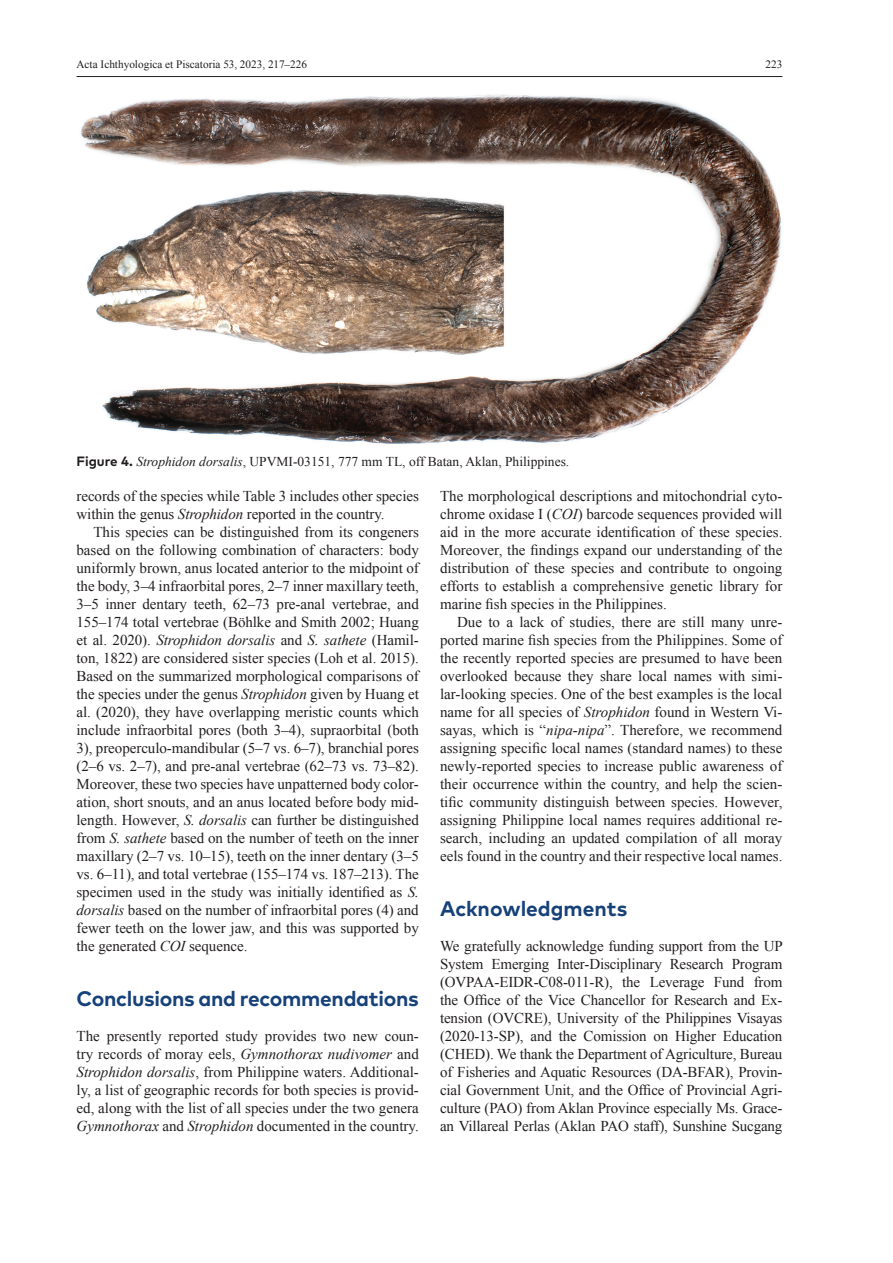
<style>
.page{position:relative;width:893px;height:1263px;background:#fff}
.page>*{position:absolute;margin:0;border:0;box-sizing:border-box;transform-origin:0 0}
.H_1{font:700 21px "FF Mark Pro";letter-spacing:-.015em;color:#164179}
.H_-_acknowledgements{font:700 21px "FF Mark Pro";color:#164179}
.Body_text{font:15px/18px "Times New Roman";letter-spacing:-.005em;color:#231f20;text-align:justify}
.Body_text_-_no_inden{font:15px/18px "Times New Roman";color:#231f20;text-align:justify}
.FIG_Caption{font:13.5px "Times New Roman";color:#231f20}
.t1{font:11.25px "Times New Roman";color:#231f20}
.s1{font-family:"FF Mark Pro";font-weight:700}
.s2{font-style:italic}
</style>
<div class="page">
<hr style="left:77px;top:76px;width:705px;height:1px;background:#231f20">
<img style="left:81px;top:94px;width:700px;height:350px">
<p class="t1" style="left:77px;top:57px;width:232px">Acta Ichthyologica et Piscatoria 53, 2023, 217–226</p>
<p class="t1" style="left:765px;top:57px;width:18px">223</p>
<p class="FIG_Caption" style="left:77px;top:453px;width:494px"><span class="s1">Figure 4.</span> <span class="s2">Strophidon dorsalis</span>, UPVMI-03151, 777 mm TL, off Batan, Aklan, Philippines.</p>
<p class="Body_text" style="left:77px;top:487px;width:344px">records of the species while Table 3 includes other species within the genus <span class="s2">Strophidon</span> reported in the country.</p>
<p class="Body_text" style="left:77px;top:523px;width:344px;text-indent:17px">This species can be distinguished from its congeners based on the following combination of characters: body uniformly brown, anus located anterior to the midpoint of the body, 3–4 infraorbital pores, 2–7 inner maxillary teeth, 3–5 inner dentary teeth, 62–73 pre-anal vertebrae, and 155–174 total vertebrae (Böhlke and Smith 2002; Huang et al. 2020). <span class="s2">Strophidon dorsalis</span> and <span class="s2">S. sathete</span> (Hamil&shy;ton, 1822) are considered sister species (Loh et al. 2015).<br>Based on the summarized morphological comparisons of the species under the genus <span class="s2">Strophidon</span> given by Huang et al. (2020), they have overlapping meristic counts which include infraorbital pores (both 3–4), supraorbital (both 3), preoperculo-mandibular (5–7 vs. 6–7), branchial pores (2–6 vs. 2–7), and pre-anal vertebrae (62–73 vs. 73–82).<br>Moreover, these two species have unpatterned body color&shy;ation, short snouts, and an anus located before body mid&shy;length. However, <span class="s2">S. dorsalis</span> can further be distinguished from <span class="s2">S. sathete</span> based on the number of teeth on the inner maxillary (2–7 vs. 10–15), teeth on the inner dentary (3–5 vs. 6–11), and total vertebrae (155–174 vs. 187–213). The specimen used in the study was initially identified as <span class="s2">S. dorsalis</span> based on the number of infraorbital pores (4) and fewer teeth on the lower jaw, and this was supported by the generated <span class="s2">COI</span> sequence.</p>
<p class="H_1" style="left:77px;top:983px;width:344px">Conclusions and recommendations</p>
<p class="Body_text_-_no_inden" style="left:77px;top:1027px;width:344px">The presently reported study provides two new coun&shy;try records of moray eels, <span class="s2">Gymnothorax nudivomer</span> and <span class="s2">Strophidon dorsalis</span>, from Philippine waters. Additional&shy;ly, a list of geographic records for both species is provid&shy;ed, along with the list of all species under the two genera <span class="s2">Gymnothorax</span> and <span class="s2">Strophidon</span> documented in the country.</p>
<p class="Body_text_-_no_inden" style="left:440px;top:487px;width:344px">The morphological descriptions and mitochondrial cyto&shy;chrome oxidase I (<span class="s2">COI</span>) barcode sequences provided will aid in the more accurate identification of these species.<br>Moreover, the findings expand our understanding of the distribution of these species and contribute to ongoing efforts to establish a comprehensive genetic library for marine fish species in the Philippines.</p>
<p class="Body_text" style="left:440px;top:613px;width:344px;text-indent:17px">Due to a lack of studies, there are still many unre&shy;ported marine fish species from the Philippines. Some of the recently reported species are presumed to have been overlooked because they share local names with simi&shy;lar-looking species. One of the best examples is the local name for all species of <span class="s2">Strophidon</span> found in Western Vi&shy;sayas, which is “<span class="s2">nipa-nipa</span>”. Therefore, we recommend assigning specific local names (standard names) to these newly-reported species to increase public awareness of their occurrence within the country, and help the scien&shy;tific community distinguish between species. However, assigning Philippine local names requires additional re&shy;search, including an updated compilation of all moray eels found in the country and their respective local names.</p>
<p class="H_-_acknowledgements" style="left:440px;top:893px;width:189px">Acknowledgments</p>
<p class="Body_text_-_no_inden" style="left:440px;top:937px;width:344px">We gratefully acknowledge funding support from the UP System Emerging Inter-Disciplinary Research Program (OVPAA-EIDR-C08-011-R), the Leverage Fund from the Office of the Vice Chancellor for Research and Ex&shy;tension (OVCRE), University of the Philippines Visayas (2020-13-SP), and the Comission on Higher Education (CHED). We thank the Department of Agriculture, Bureau of Fisheries and Aquatic Resources (DA-BFAR), Provin&shy;cial Government Unit, and the Office of Provincial Agri&shy;culture (PAO) from Aklan Province especially Ms. Grace&shy;an Villareal Perlas (Aklan PAO staff), Sunshine Sucgang</p>
</div>
